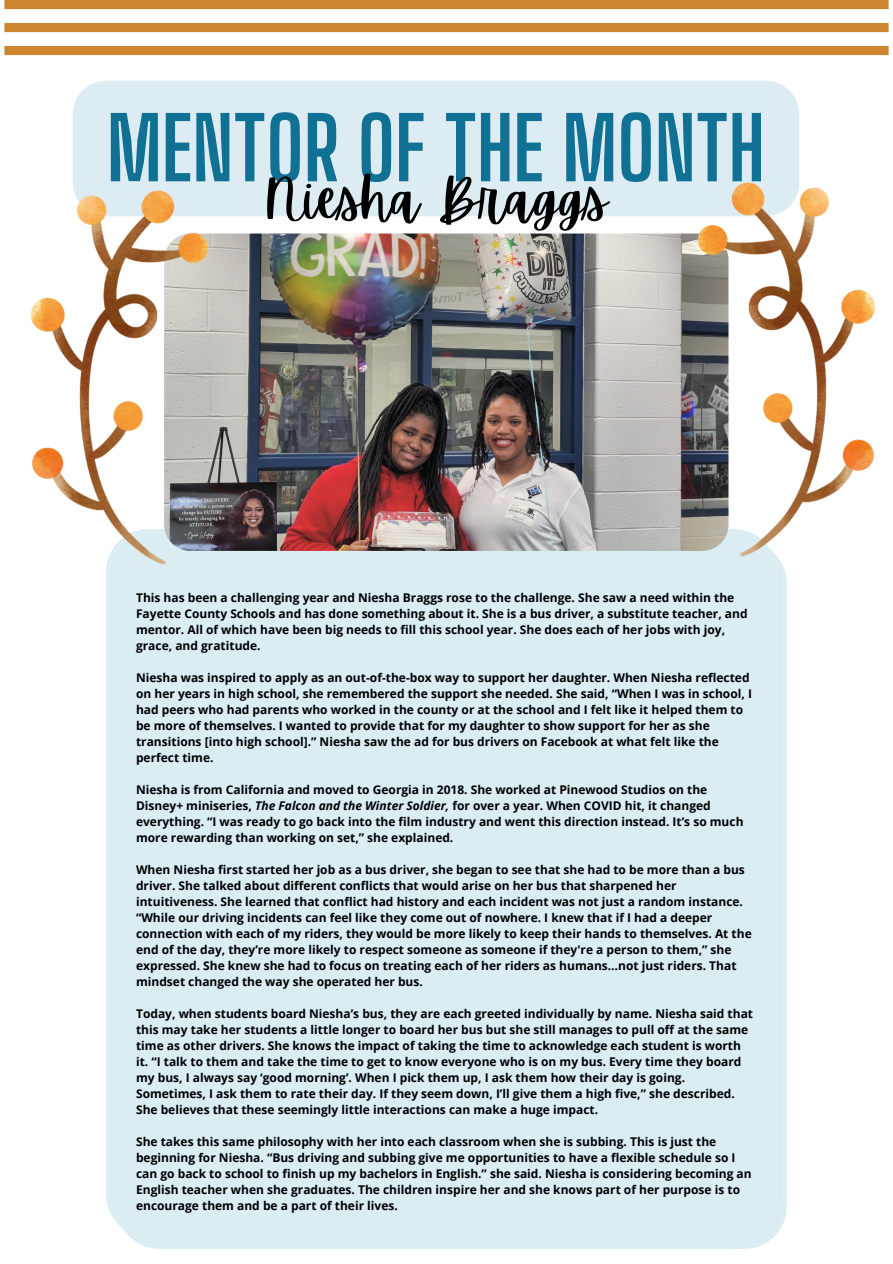
<style>
.page{position:relative;width:893px;height:1264px;background:#fff}
.page>*{position:absolute;margin:0;border:0;box-sizing:border-box;transform-origin:0 0}
.t1{font:700 85.5px "Big Shoulders Display";color:#107195}
.t2{font:55.5px "Apricots";color:#000}
.t3{font:700 12px/16px "Open Sans";color:#000}
.s1{font-style:italic}
</style>
<div class="page">
<div style="left:106px;top:551px;width:680px;height:697px;background:#d9edf3"></div>
<svg style="left:4px;top:0;width:884px;height:55px"></svg>
<img style="left:164px;top:233px;width:564px;height:318px;border-radius:26px">
<div style="left:73px;top:81px;width:726px;height:135px;background:#dcecf2;border-radius:34px"></div>
<img style="left:697px;top:183px;width:178px;height:373px">
<img style="left:31px;top:191px;width:177px;height:373px">
<h1 class="t1" style="left:107px;top:97px;width:659px">MENTOR OF THE MONTH</h1>
<h2 class="t2" style="left:264px;top:167px;width:344px">Niesha Braggs</h2>
<p class="t3" style="left:136px;top:589px;width:613px">This has been a challenging year and Niesha Braggs rose to the challenge. She saw a need within the Fayette County Schools and has done something about it. She is a bus driver, a substitute teacher, and mentor. All of which have been big needs to fill this school year. She does each of her jobs with joy, grace, and gratitude.</p>
<p class="t3" style="left:136px;top:669px;width:617px">Niesha was inspired to apply as an out-of-the-box way to support her daughter. When Niesha reflected on her years in high school, she remembered the support she needed. She said, “When I was in school, I had peers who had parents who worked in the county or at the school and I felt like it helped them to be more of themselves. I wanted to provide that for my daughter to show support for her as she transitions [into high school].” Niesha saw the ad for bus drivers on Facebook at what felt like the perfect time.</p>
<p class="t3" style="left:136px;top:781px;width:609px">Niesha is from California and moved to Georgia in 2018. She worked at Pinewood Studios on the Disney+ miniseries, <span class="s1">The Falcon and the Winter Soldier,</span> for over a year. When COVID hit, it changed everything. “I was ready to go back into the film industry and went this direction instead. It’s so much more rewarding than working on set,” she explained.</p>
<p class="t3" style="left:136px;top:861px;width:617px">When Niesha first started her job as a bus driver, she began to see that she had to be more than a bus driver. She talked about different conflicts that would arise on her bus that sharpened her intuitiveness. She learned that conflict had history and each incident was not just a random instance. “While our driving incidents can feel like they come out of nowhere. I knew that if I had a deeper connection with each of my riders, they would be more likely to keep their hands to themselves. At the end of the day, they’re more likely to respect someone as someone if they're a person to them,” she expressed. She knew she had to focus on treating each of her riders as humans…not just riders. That mindset changed the way she operated her bus.</p>
<p class="t3" style="left:136px;top:1005px;width:618px">Today, when students board Niesha’s bus, they are each greeted individually by name. Niesha said that this may take her students a little longer to board her bus but she still manages to pull off at the same time as other drivers. She knows the impact of taking the time to acknowledge each student is worth it. “I talk to them and take the time to get to know everyone who is on my bus. Every time they board my bus, I always say ‘good morning’. When I pick them up, I ask them how their day is going.<br>Sometimes, I ask them to rate their day. If they seem down, I’ll give them a high five,” she described.<br>She believes that these seemingly little interactions can make a huge impact.</p>
<p class="t3" style="left:136px;top:1132px;width:617px">She takes this same philosophy with her into each classroom when she is subbing. This is just the beginning for Niesha. “Bus driving and subbing give me opportunities to have a flexible schedule so I can go back to school to finish up my bachelors in English.” she said. Niesha is considering becoming an English teacher when she graduates. The children inspire her and she knows part of her purpose is to encourage them and be a part of their lives.</p>
</div>
